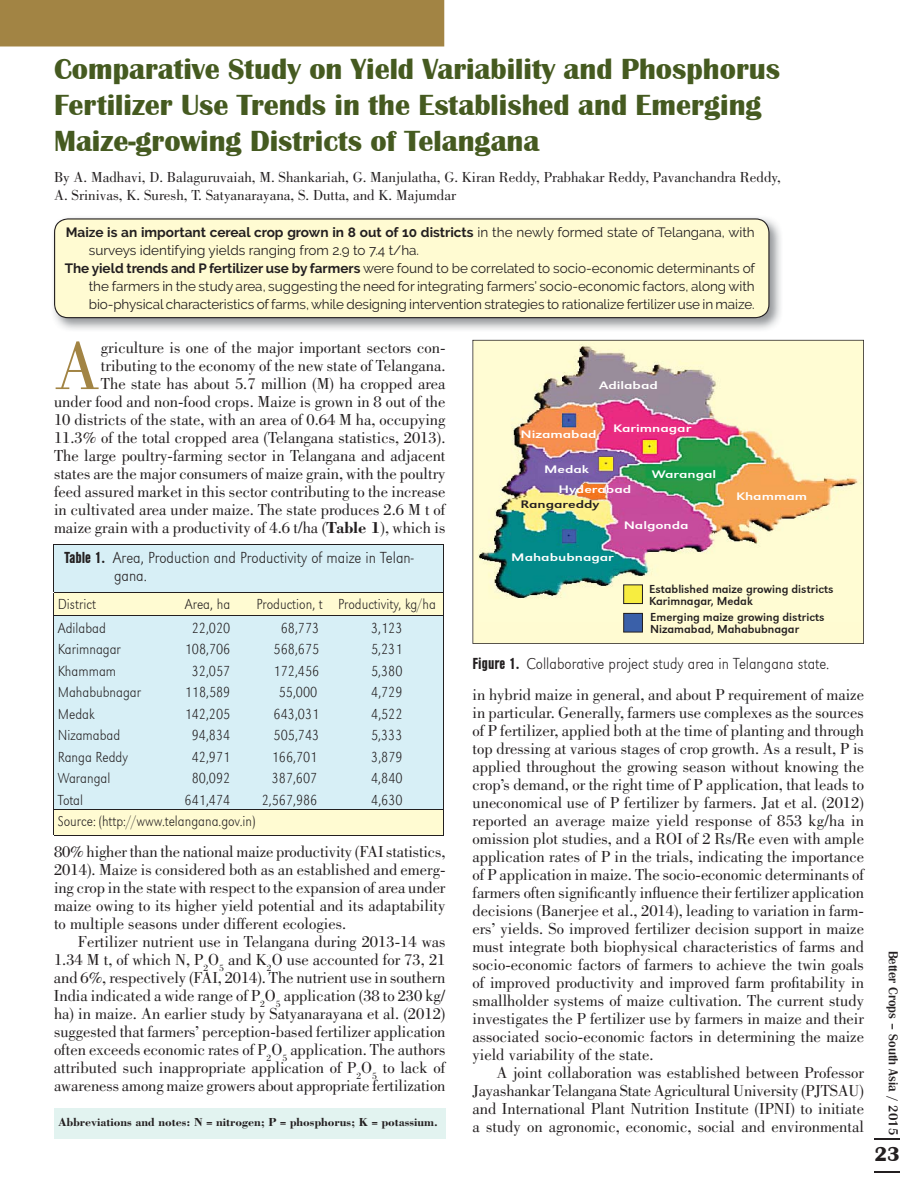
<style>
.page{position:relative;width:918px;height:1188px;background:#fff}
.page>*{position:absolute;margin:0;border:0;box-sizing:border-box;transform-origin:0 0}
.t1{font:70.35px "Bodoni";color:#a28444}
.t2{font:700 30px/36px "Britannic T";color:#455a20}
.t3{font:700 21px "Britannic T";color:#231f20}
.t4{font:16.5px/18px "Bodoni";color:#231f20;text-align:justify}
.t5{font:16.5px/18px "URW Grotesk T Ext Lig Ext Nar";color:#231f20}
.t6{font:15px "URW Grotesk T Ext Lig Ext Nar";color:#231f20}
.t7{font:15px/18px "Bodoni";color:#231f20}
.t8{font:13.5px "Raleway";color:#231f20}
.t9{font:700 13.5px "Raleway";color:#231f20}
.t10{font:500 13.5px "Britannic T";color:#231f20}
.t11{font:12px/12px "URW Grotesk T";color:#231f20}
.t12{font:700 12px "Bodoni";color:#231f20}
.t13{font:11.25px "URW Grotesk T";color:#fff;scale:1.33 1}
.t14{font:11.25px "URW Grotesk T";color:#231f20;scale:1.33 1}
.s1{font-weight:400}
.s2{font-weight:700}
.s3{font-family:"URW Grotesk T Bol Con"}
.s4{color:#d7eff6}
</style>
<div class="page">
<hr style="left:874px;top:1138px;width:26px;height:2px;background:#231f20">
<svg style="left:874px;top:1172px;width:26px;height:1px"></svg>
<div style="left:0;top:0;width:444px;height:46px;background:#a28444"></div>
<div style="left:54px;top:1108px;width:392px;height:30px;background:#e2f3f0"></div>
<img style="left:53px;top:217px;width:728px;height:113px">
<div style="left:54px;top:218px;width:716px;height:100px;background:#fffbd2"></div>
<div style="left:55px;top:545px;width:388px;height:47px;background:#d7eff6"></div>
<svg style="left:55px;top:593px;width:388px;height:242px;background:#def0ee"></svg>
<hr style="left:54px;top:544px;width:113px;height:1px;background:#231f20">
<hr style="left:54px;top:545px;width:1px;height:47px;background:#231f20">
<hr style="left:167px;top:544px;width:276px;height:1px;background:#231f20">
<hr style="left:443px;top:545px;width:1px;height:47px;background:#231f20">
<svg style="left:54px;top:593px;width:1px;height:242px"></svg>
<svg style="left:443px;top:593px;width:1px;height:242px"></svg>
<hr style="left:54px;top:835px;width:389px;height:1px;background:#231f20">
<hr style="left:54px;top:592px;width:389px;height:1px;background:#231f20">
<hr style="left:54px;top:616px;width:389px;height:1px;background:#231f20">
<hr style="left:54px;top:809px;width:389px;height:1px;background:#231f20">
<img style="left:472px;top:340px;width:392px;height:304px">
<h2 class="t2" style="left:54px;top:49px;width:728px">Comparative Study on Yield Variability and Phosphorus<br>Fertilizer Use Trends in the Established and Emerging<br>Maize-growing Districts of Telangana</h2>
<p class="t7" style="left:54px;top:170px;width:728px">By A. Madhavi, D. Balaguruvaiah, M. Shankariah, G. Manjulatha, G. Kiran Reddy, Prabhakar Reddy, Pavanchandra Reddy,<br>A. Srinivas, K. Suresh, T. Satyanarayana, S. Dutta, and K. Majumdar</p>
<p class="t9" style="left:66px;top:224px;width:691px">Maize is an important cereal crop grown in 8 out of 10 districts <span class="s1">in the newly formed state of Telangana, with</span></p>
<p class="t8" style="left:89px;top:242px;width:332px">surveys identifying yields ranging from 2.9 to 7.4 t/ha.</p>
<p class="t8" style="left:65px;top:260px;width:692px"><span class="s2">The yield trends and P fertilizer use by farmers</span> were found to be correlated to socio-economic determinants of</p>
<p class="t8" style="left:89px;top:278px;width:668px">the farmers in the study area, suggesting the need for integrating farmers’ socio-economic factors, along with</p>
<p class="t8" style="left:89px;top:296px;width:667px">bio-physical characteristics of farms, while designing intervention strategies to rationalize fertilizer use in maize.</p>
<h1 class="t1" style="left:54px;top:340px;width:48px">A</h1>
<p class="t4" style="left:54px;top:340px;width:393px;text-align:right">griculture is one of the major important sectors con&shy;tributing to the economy of the new state of Telangana.<br>The state has about 5.7 million (M) ha cropped area<br>under food and non-food crops. Maize is grown in 8 out of the 10 districts of the state, with an area of 0.64 M ha, occupying 11.3% of the total cropped area (Telangana statistics, 2013).<br>The large poultry-farming sector in Telangana and adjacent states are the major consumers of maize grain, with the poultry feed assured market in this sector contributing to the increase in cultivated area under maize. The state produces 2.6 M t of maize grain with a productivity of 4.6 t/ha (<span class="s2">Table 1</span>), which is</p>
<p class="t5" style="left:114px;top:548px;width:301px;text-indent:-50px"><span class="s3">Table 1.</span> Area, Production and Productivity of maize in Telan&shy;gana.</p>
<p class="t6" style="left:58px;top:594px;width:40px">District</p>
<p class="t6" style="left:185px;top:594px;width:47px">Area, ha</p>
<p class="t6" style="left:256px;top:594px;width:181px">Production, t Productivity, kg/ha</p>
<p class="t6" style="left:58px;top:618px;width:50px">Adilabad</p>
<p class="t6" style="left:185px;top:618px;width:47px"><span class="s4">1</span>22,020</p>
<p class="t6" style="left:260px;top:618px;width:61px"><span class="s4">1 2,</span>68,773</p>
<p class="t6" style="left:371px;top:618px;width:33px">3,123</p>
<p class="t6" style="left:58px;top:639px;width:65px">Karimnagar</p>
<p class="t6" style="left:185px;top:639px;width:47px">108,706</p>
<p class="t6" style="left:260px;top:639px;width:61px"><span class="s4">2,</span> 568,675</p>
<p class="t6" style="left:371px;top:639px;width:33px">5,231</p>
<p class="t6" style="left:58px;top:661px;width:60px">Khammam</p>
<p class="t6" style="left:185px;top:661px;width:47px"><span class="s4">1</span>32,057</p>
<p class="t6" style="left:260px;top:661px;width:61px"><span class="s4">2,</span> 172,456</p>
<p class="t6" style="left:371px;top:661px;width:33px">5,380</p>
<p class="t6" style="left:58px;top:683px;width:85px">Mahabubnagar</p>
<p class="t6" style="left:185px;top:683px;width:47px">118,589</p>
<p class="t6" style="left:262px;top:683px;width:57px"><span class="s4">2,1</span>55,000</p>
<p class="t6" style="left:371px;top:683px;width:33px">4,729</p>
<p class="t6" style="left:58px;top:704px;width:38px">Medak</p>
<p class="t6" style="left:185px;top:704px;width:47px">142,205</p>
<p class="t6" style="left:260px;top:704px;width:61px"><span class="s4">2,</span> 643,031</p>
<p class="t6" style="left:371px;top:704px;width:33px">4,522</p>
<p class="t6" style="left:58px;top:726px;width:64px">Nizamabad</p>
<p class="t6" style="left:185px;top:726px;width:47px"><span class="s4">1</span>94,834</p>
<p class="t6" style="left:260px;top:726px;width:61px"><span class="s4">2,</span> 505,743</p>
<p class="t6" style="left:371px;top:726px;width:33px">5,333</p>
<p class="t6" style="left:58px;top:747px;width:72px">Ranga Reddy</p>
<p class="t6" style="left:185px;top:747px;width:47px"><span class="s4">1</span>42,971</p>
<p class="t6" style="left:262px;top:747px;width:57px"><span class="s4">2,</span>166,701</p>
<p class="t6" style="left:371px;top:747px;width:33px">3,879</p>
<p class="t6" style="left:58px;top:769px;width:54px">Warangal</p>
<p class="t6" style="left:185px;top:769px;width:47px"><span class="s4">1</span>80,092</p>
<p class="t6" style="left:262px;top:769px;width:57px"><span class="s4">2,</span>387,607</p>
<p class="t6" style="left:371px;top:769px;width:33px">4,840</p>
<p class="t6" style="left:58px;top:790px;width:27px">Total</p>
<p class="t6" style="left:185px;top:790px;width:47px">641,474</p>
<p class="t6" style="left:262px;top:790px;width:57px">2,567,986</p>
<p class="t6" style="left:371px;top:790px;width:33px">4,630</p>
<p class="t6" style="left:58px;top:812px;width:199px">Source: (http://www.telangana.gov.in)</p>
<p class="t4" style="left:54px;top:844px;width:393px">80% higher than the national maize productivity (FAI statistics, 2014). Maize is considered both as an established and emerg&shy;ing crop in the state with respect to the expansion of area under maize owing to its higher yield potential and its adaptability to multiple seasons under different ecologies.</p>
<p class="t4" style="left:54px;top:934px;width:393px;text-indent:24px">Fertilizer nutrient use in Telangana during 2013-14 was 1.34 M t, of which N, P<sub>2</sub>O<sub>5</sub> and K<sub>2</sub>O use accounted for 73, 21 and 6%, respectively (FAI, 2014). The nutrient use in southern India indicated a wide range of P<sub>2</sub>O<sub>5</sub> application (38 to 230 kg/ ha) in maize. An earlier study by Satyanarayana et al. (2012) suggested that farmers’ perception-based fertilizer application often exceeds economic rates of P<sub>2</sub>O<sub>5</sub> application. The authors attributed such inappropriate application of P<sub>2</sub>O<sub>5</sub> to lack of awareness among maize growers about appropriate fertilization</p>
<p class="t12" style="left:58px;top:1118px;width:381px">Abbreviations and notes: N = nitrogen; P = phosphorus; K = potassium.</p>
<p class="t13" style="left:599px;top:378px;width:46px">Adilabad</p>
<p class="t13" style="left:520px;top:427px;width:59px">Nizamabad</p>
<p class="t13" style="left:613px;top:422px;width:60px">Karimnagar</p>
<p class="t13" style="left:544px;top:462px;width:35px">Medak</p>
<p class="t13" style="left:652px;top:468px;width:50px">Warangal</p>
<p class="t13" style="left:559px;top:482px;width:56px">Hyderabad</p>
<p class="t14" style="left:520px;top:497px;width:61px">Rangareddy</p>
<p class="t13" style="left:511px;top:550px;width:79px">Mahabubnagar</p>
<p class="t13" style="left:624px;top:518px;width:50px">Nalgonda</p>
<p class="t13" style="left:736px;top:489px;width:55px">Khammam</p>
<p class="t11" style="left:649px;top:582px;width:186px">Established maize growing districts<br>Karimnagar, Medak</p>
<p class="t11" style="left:650px;top:611px;width:176px">Emerging maize growing districts<br>Nizamabad, Mahabubnagar</p>
<p class="t5" style="left:472px;top:654px;width:358px"><span class="s3">Figure 1.</span> Collaborative project study area in Telangana state.</p>
<p class="t4" style="left:473px;top:687px;width:393px">in hybrid maize in general, and about P requirement of maize in particular. Generally, farmers use complexes as the sources of P fertilizer, applied both at the time of planting and through top dressing at various stages of crop growth. As a result, P is applied throughout the growing season without knowing the crop’s demand, or the right time of P application, that leads to uneconomical use of P fertilizer by farmers. Jat et al. (2012) reported an average maize yield response of 853 kg/ha in omission plot studies, and a ROI of 2 Rs/Re even with ample application rates of P in the trials, indicating the importance of P application in maize. The socio-economic determinants of farmers often significantly influence their fertilizer application decisions (Banerjee et al., 2014), leading to variation in farm&shy;ers’ yields. So improved fertilizer decision support in maize must integrate both biophysical characteristics of farms and socio-economic factors of farmers to achieve the twin goals of improved productivity and improved farm profitability in smallholder systems of maize cultivation. The current study investigates the P fertilizer use by farmers in maize and their associated socio-economic factors in determining the maize yield variability of the state.</p>
<p class="t4" style="left:473px;top:1065px;width:393px;text-indent:24px">A joint collaboration was established between Professor Jayashankar Telangana State Agricultural University (PJTSAU) and International Plant Nutrition Institute (IPNI) to initiate a study on agronomic, economic, social and environmental</p>
<p class="t10" style="left:902px;top:951px;width:186px;rotate:90deg">Better Crops – South Asia / 2015</p>
<p class="t3" style="left:874px;top:1140px;width:27px">23</p>
</div>
